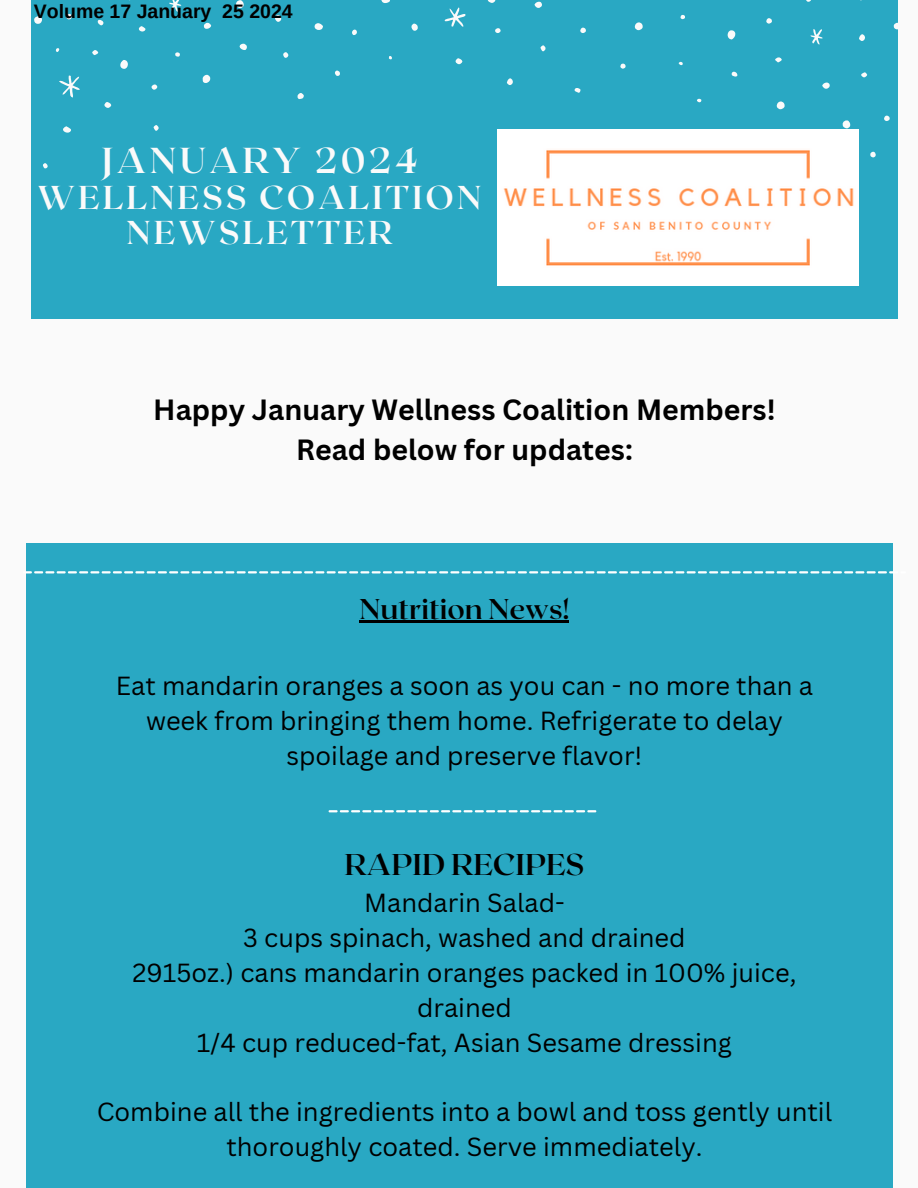
<style>
.page{position:relative;width:918px;height:1188px;background:#fafafa}
.page>*{position:absolute;margin:0;border:0;box-sizing:border-box;transform-origin:0 0}
.t1{font:700 36px "Roxborough CF";letter-spacing:.09em;color:#fafafa}
.t2{font:700 33px/34.8px "Roxborough CF";letter-spacing:.09em;color:#fafafa;text-align:center}
.t3{font:700 30px "Roxborough CF";color:#000}
.t4{font:700 28.5px/39.3px "Canva Sans";color:#000;text-align:center}
.t5{font:700 28.5px "Roxborough CF";color:#000}
.t6{font:25.5px/34.8px "Canva Sans";color:#000;text-align:center}
.t7{font:700 19.5px "Arimo";color:#000}
</style>
<div class="page">
<div style="left:32px;top:0;width:866px;height:318px;background:#29a8c3"></div>
<svg style="left:239px;top:44px;width:8px;height:6px"></svg>
<svg style="left:381px;top:0;width:9px;height:3px"></svg>
<svg style="left:314px;top:23px;width:9px;height:7px"></svg>
<svg style="left:34px;top:16px;width:8px;height:8px"></svg>
<svg style="left:63px;top:126px;width:8px;height:7px"></svg>
<svg style="left:535px;top:2px;width:7px;height:6px"></svg>
<svg style="left:297px;top:93px;width:7px;height:6px"></svg>
<svg style="left:92px;top:50px;width:6px;height:5px"></svg>
<svg style="left:859px;top:34px;width:6px;height:7px"></svg>
<svg style="left:727px;top:30px;width:9px;height:9px"></svg>
<svg style="left:679px;top:62px;width:4px;height:3px"></svg>
<svg style="left:870px;top:152px;width:6px;height:5px"></svg>
<svg style="left:151px;top:84px;width:6px;height:6px"></svg>
<svg style="left:455px;top:58px;width:7px;height:6px"></svg>
<svg style="left:411px;top:24px;width:7px;height:7px"></svg>
<svg style="left:335px;top:71px;width:5px;height:5px"></svg>
<svg style="left:56px;top:48px;width:3px;height:4px"></svg>
<svg style="left:236px;top:0;width:8px;height:8px"></svg>
<svg style="left:66px;top:14px;width:6px;height:6px"></svg>
<svg style="left:120px;top:60px;width:8px;height:9px"></svg>
<svg style="left:204px;top:23px;width:7px;height:6px"></svg>
<svg style="left:139px;top:26px;width:6px;height:6px"></svg>
<svg style="left:43px;top:163px;width:5px;height:5px"></svg>
<svg style="left:202px;top:74px;width:8px;height:9px"></svg>
<svg style="left:275px;top:15px;width:6px;height:7px"></svg>
<svg style="left:495px;top:28px;width:6px;height:5px"></svg>
<svg style="left:732px;top:72px;width:6px;height:5px"></svg>
<svg style="left:634px;top:22px;width:9px;height:8px"></svg>
<svg style="left:680px;top:15px;width:5px;height:4px"></svg>
<svg style="left:620px;top:64px;width:6px;height:5px"></svg>
<svg style="left:776px;top:102px;width:9px;height:7px"></svg>
<svg style="left:766px;top:18px;width:6px;height:6px"></svg>
<svg style="left:884px;top:116px;width:6px;height:5px"></svg>
<svg style="left:575px;top:88px;width:6px;height:5px"></svg>
<svg style="left:842px;top:120px;width:9px;height:8px"></svg>
<svg style="left:894px;top:23px;width:4px;height:6px"></svg>
<svg style="left:540px;top:45px;width:6px;height:6px"></svg>
<svg style="left:104px;top:102px;width:7px;height:6px"></svg>
<svg style="left:775px;top:57px;width:7px;height:5px"></svg>
<svg style="left:861px;top:72px;width:6px;height:5px"></svg>
<svg style="left:444px;top:7px;width:21px;height:20px"></svg>
<svg style="left:810px;top:29px;width:13px;height:16px"></svg>
<svg style="left:169px;top:0;width:12px;height:12px"></svg>
<svg style="left:822px;top:83px;width:8px;height:6px"></svg>
<svg style="left:283px;top:52px;width:5px;height:6px"></svg>
<svg style="left:175px;top:52px;width:5px;height:5px"></svg>
<svg style="left:352px;top:29px;width:5px;height:6px"></svg>
<svg style="left:98px;top:20px;width:6px;height:5px"></svg>
<svg style="left:487px;top:0;width:9px;height:3px"></svg>
<svg style="left:580px;top:28px;width:6px;height:5px"></svg>
<svg style="left:154px;top:125px;width:5px;height:6px"></svg>
<svg style="left:507px;top:78px;width:6px;height:7px"></svg>
<svg style="left:697px;top:99px;width:4px;height:3px"></svg>
<svg style="left:59px;top:76px;width:21px;height:21px"></svg>
<div style="left:26px;top:543px;width:866px;height:645px;background:#29a8c3"></div>
<img style="left:498px;top:130px;width:361px;height:155px">
<svg style="left:26px;top:571px;width:867px;height:2px;background:#bbe3eb"></svg>
<hr style="left:360px;top:621px;width:209px;height:2px;background:#000">
<svg style="left:329px;top:810px;width:267px;height:2px"></svg>
<h1 class="t7" style="left:34px;top:1px;width:261px">Volume 17 January 25 2024</h1>
<p class="t1" style="left:101px;top:137px;width:318px">JANUARY 2024</p>
<p class="t2" style="left:38px;top:178px;width:445px">WELLNESS COALITION<br>NEWSLETTER</p>
<p class="t4" style="left:153px;top:390px;width:624px">Happy January Wellness Coalition Members!<br>Read below for updates:</p>
<h2 class="t5" style="left:360px;top:590px;width:211px">Nutrition News!</h2>
<h2 class="t6" style="left:116px;top:668px;width:699px">Eat mandarin oranges a soon as you can - no more than a week from bringing them home. Refrigerate to delay spoilage and preserve flavor!</h2>
<h3 class="t3" style="left:344px;top:845px;width:241px">RAPID RECIPES</h3>
<h3 class="t6" style="left:132px;top:885px;width:666px">Mandarin Salad-<br>3 cups spinach, washed and drained<br>2915oz.) cans mandarin oranges packed in 100% juice, drained<br>1/4 cup reduced-fat, Asian Sesame dressing</h3>
<h3 class="t6" style="left:97px;top:1094px;width:737px">Combine all the ingredients into a bowl and toss gently until thoroughly coated. Serve immediately.</h3>
</div>
